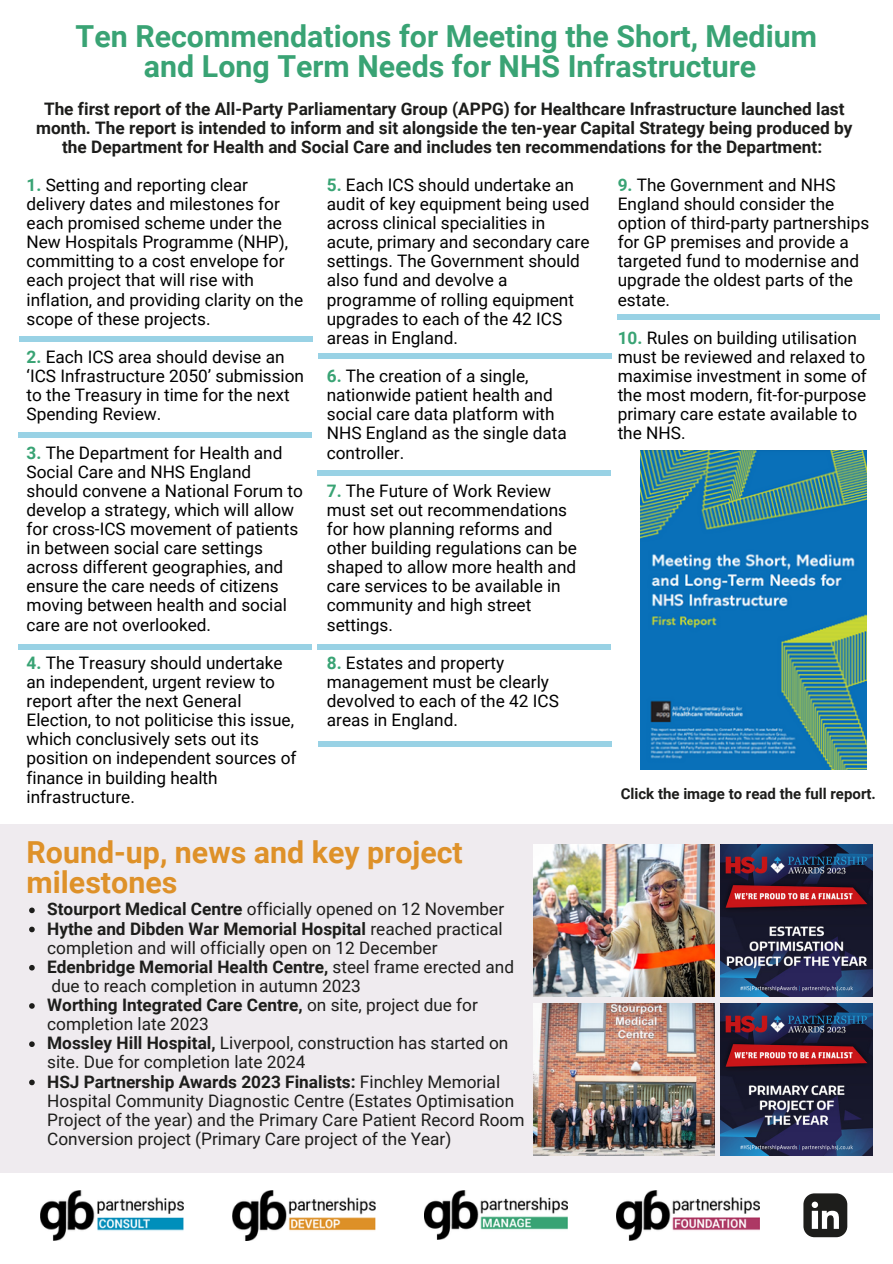
<style>
.page{position:relative;width:893px;height:1264px;background:#fff}
.page>*{position:absolute;margin:0;border:0;box-sizing:border-box;transform-origin:0 0}
.t1{font:700 30.3px/29.2px "Roboto";color:#39a374;text-align:center}
.t2{font:700 30.3px/29.2px "Roboto";color:#de9129}
.t3{font:17.25px/19px "Roboto";color:#000}
.t4{font:17.25px/19px "Roboto";color:#1d1d1b}
.t5{font:700 17.25px/19px "Roboto";color:#1d1d1b;text-align:center}
.t6{font:700 15px "Roboto";color:#1d1d1b}
.s1{font-weight:700;color:#39a374}
.s2{font-weight:700}
</style>
<div class="page">
<img style="left:640px;top:451px;width:226px;height:318px">
<div style="left:19px;top:336px;width:294px;height:6px;background:#99d2e5"></div>
<div style="left:18px;top:432px;width:293px;height:6px;background:#99d2e5"></div>
<div style="left:18px;top:644px;width:293px;height:5px;background:#99d2e5"></div>
<div style="left:318px;top:353px;width:294px;height:6px;background:#99d2e5"></div>
<div style="left:317px;top:470px;width:293px;height:5px;background:#99d2e5"></div>
<div style="left:317px;top:644px;width:293px;height:5px;background:#99d2e5"></div>
<div style="left:617px;top:314px;width:262px;height:5px;background:#99d2e5"></div>
<div style="left:318px;top:740px;width:294px;height:6px;background:#99d2e5"></div>
<svg style="left:803px;top:1193px;width:44px;height:44px"></svg>
<img style="left:41px;top:1190px;width:143px;height:49px">
<img style="left:233px;top:1190px;width:142px;height:50px">
<img style="left:424px;top:1190px;width:143px;height:49px">
<img style="left:616px;top:1190px;width:143px;height:50px">
<div style="left:0;top:824px;width:892px;height:349px;background:#efebef"></div>
<img style="left:534px;top:1003px;width:181px;height:152px">
<img style="left:534px;top:844px;width:181px;height:152px">
<img style="left:721px;top:844px;width:151px;height:152px">
<img style="left:721px;top:1003px;width:151px;height:152px">
<svg style="left:29px;top:907px;width:6px;height:6px"></svg>
<svg style="left:29px;top:926px;width:6px;height:6px"></svg>
<svg style="left:29px;top:965px;width:6px;height:5px"></svg>
<svg style="left:29px;top:1003px;width:6px;height:5px"></svg>
<svg style="left:29px;top:1041px;width:6px;height:5px"></svg>
<svg style="left:29px;top:1079px;width:6px;height:6px"></svg>
<h1 class="t1" style="left:76px;top:22px;width:742px">Ten Recommendations for Meeting the Short, Medium and Long Term Needs for NHS Infrastructure</h1>
<p class="t5" style="left:36px;top:99px;width:817px">The first report of the All-Party Parliamentary Group (APPG) for Healthcare Infrastructure launched last month. The report is intended to inform and sit alongside the ten-year Capital Strategy being produced by the Department for Health and Social Care and includes ten recommendations for the Department:</p>
<p class="t3" style="left:27px;top:175px;width:278px"><span class="s1">1.</span> Setting and reporting clear delivery dates and milestones for each promised scheme under the<br>New Hospitals Programme (NHP), committing to a cost envelope for each project that will rise with inflation, and providing clarity on the scope of these projects.</p>
<p class="t3" style="left:27px;top:347px;width:279px"><span class="s1">2.</span> Each ICS area should devise an ‘ICS Infrastructure 2050’ submission to the Treasury in time for the next<br>Spending Review.</p>
<p class="t3" style="left:27px;top:443px;width:278px"><span class="s1">3.</span> The Department for Health and<br>Social Care and NHS England should convene a National Forum to develop a strategy, which will allow for cross-ICS movement of patients in between social care settings across different geographies, and ensure the care needs of citizens moving between health and social care are not overlooked.</p>
<p class="t3" style="left:27px;top:653px;width:271px"><span class="s1">4.</span> The Treasury should undertake an independent, urgent review to report after the next General<br>Election, to not politicise this issue, which conclusively sets out its position on independent sources of finance in building health infrastructure.</p>
<p class="t3" style="left:327px;top:175px;width:264px"><span class="s1">5.</span> Each ICS should undertake an audit of key equipment being used across clinical specialities in acute, primary and secondary care settings. The Government should also fund and devolve a programme of rolling equipment upgrades to each of the 42 ICS areas in England.</p>
<p class="t3" style="left:327px;top:366px;width:241px"><span class="s1">6.</span> The creation of a single, nationwide patient health and social care data platform with<br>NHS England as the single data controller.</p>
<p class="t3" style="left:327px;top:481px;width:251px"><span class="s1">7.</span> The Future of Work Review must set out recommendations for how planning reforms and other building regulations can be shaped to allow more health and care services to be available in community and high street settings.</p>
<p class="t3" style="left:327px;top:653px;width:233px"><span class="s1">8.</span> Estates and property management must be clearly devolved to each of the 42 ICS areas in England.</p>
<h1 class="t2" style="left:27px;top:838px;width:438px">Round-up, news and key project milestones</h1>
<p class="t4" style="left:47px;top:900px;width:479px"><span class="s2">Stourport Medical Centre</span> officially opened on 12 November <span class="s2">Hythe and Dibden War Memorial Hospital</span> reached practical completion and will officially open on 12 December <span class="s2">Edenbridge Memorial Health Centre,</span> steel frame erected and due to reach completion in autumn 2023<br><span class="s2">Worthing Integrated Care Centre,</span> on site, project due for completion late 2023<br><span class="s2">Mossley Hill Hospital,</span> Liverpool, construction has started on site. Due for completion late 2024<br><span class="s2">HSJ Partnership Awards 2023 Finalists:</span> Finchley Memorial Hospital Community Diagnostic Centre (Estates Optimisation Project of the year) and the Primary Care Patient Record Room Conversion project (Primary Care project of the Year)</p>
<p class="t3" style="left:617px;top:175px;width:253px"><span class="s1">9.</span> The Government and NHS<br>England should consider the option of third-party partnerships for GP premises and provide a targeted fund to modernise and upgrade the oldest parts of the estate.</p>
<p class="t3" style="left:617px;top:328px;width:251px"><span class="s1">10.</span> Rules on building utilisation must be reviewed and relaxed to maximise investment in some of the most modern, fit-for-purpose primary care estate available to the NHS.</p>
<p class="t6" style="left:620px;top:785px;width:256px">Click the image to read the full report.</p>
</div>
